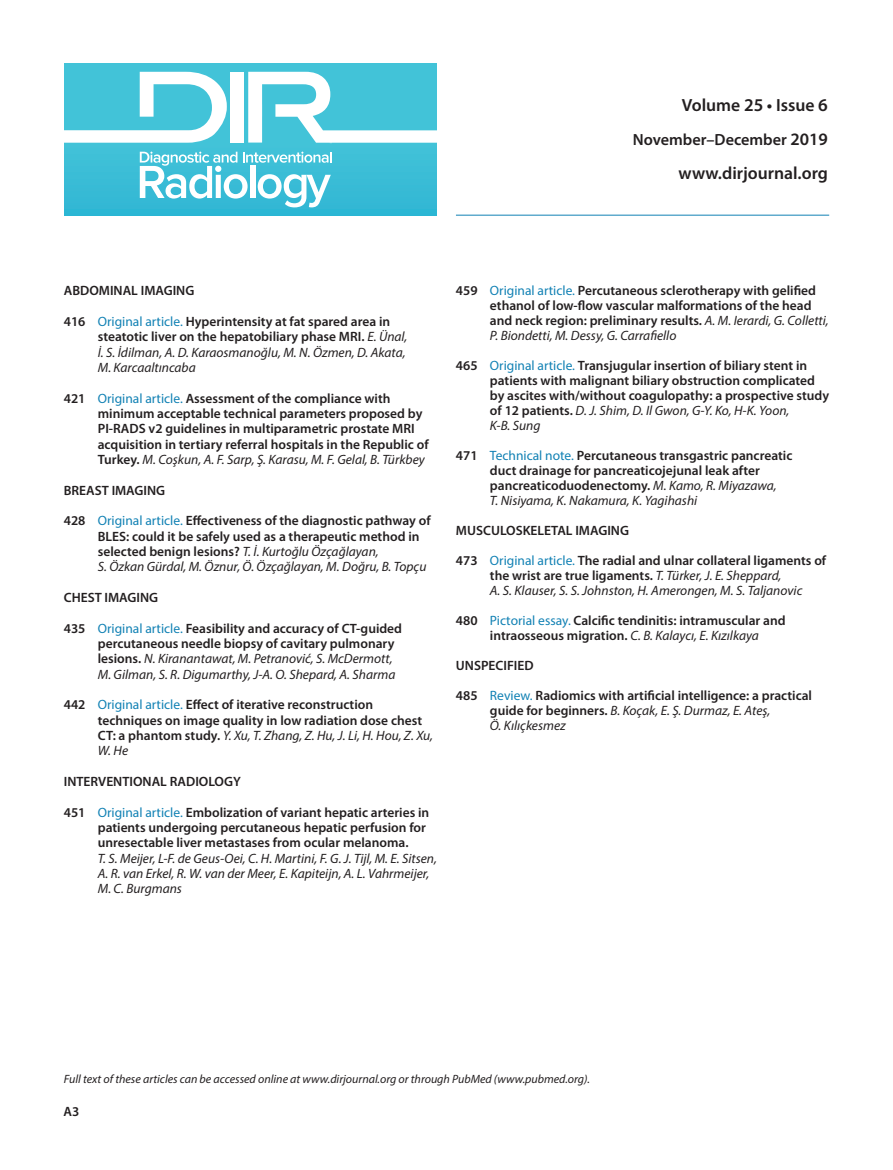
<style>
.page{position:relative;width:893px;height:1170px;background:#fff}
.page>*{position:absolute;margin:0;border:0;box-sizing:border-box;transform-origin:0 0}
.t1{font:600 17.7px "Myriad Pro";color:#231f20}
.t2{font:600 16.2px "Myriad Pro";color:#231f20}
.t3{font:600 13.5px/15.3px "Myriad Pro";color:#231f20}
.t4{font:italic 13.5px/15px "Myriad Pro";color:#231f20}
.t5{font:italic 12px "Myriad Pro";color:#231f20}
.s1{font-size:18px}
.s2{font-size:17.4px}
.s3{font-weight:400;color:#1181b4}
.s4{font-weight:400;font-style:italic}
.s5{font-weight:600;font-style:normal}
.s6{font-style:normal;color:#1181b4}
</style>
<div class="page">
<div style="left:65px;top:64px;width:371px;height:151px;background:linear-gradient(to bottom,#46c6d9,#36bad5)"></div>
<div style="left:230px;top:72px;width:14px;height:71px;background:#fff"></div>
<svg style="left:64px;top:72px;width:163px;height:71px"></svg>
<svg style="left:248px;top:72px;width:189px;height:71px"></svg>
<svg style="left:140px;top:152px;width:296px;height:63px"></svg>
<hr style="left:456px;top:215px;width:373px;height:1px;background:#1181b4">
<p class="t1" style="left:682px;top:94px;width:148px">Volume <span class="s1">25</span> • Issue <span class="s1">6</span></p>
<p class="t2" style="left:633px;top:129px;width:197px">November–December <span class="s2">2019</span></p>
<p class="t1" style="left:678px;top:162px;width:151px">www.dirjournal.org</p>
<p class="t3" style="left:64px;top:282px;width:132px">ABDOMINAL IMAGING</p>
<p class="t3" style="left:98px;top:313px;width:311px;text-indent:-34px">416 <span class="s3">Original article.</span> Hyperintensity at fat spared area in steatotic liver on the hepatobiliary phase MRI. <span class="s4">E. Ünal, İ. S. İdilman, A. D. Karaosmanoğlu, M. N. Özmen, D. Akata, M. Karcaaltıncaba</span></p>
<p class="t3" style="left:98px;top:390px;width:332px;text-indent:-34px">421 <span class="s3">Original article.</span> Assessment of the compliance with minimum acceptable technical parameters proposed by PI-RADS v2 guidelines in multiparametric prostate MRI acquisition in tertiary referral hospitals in the Republic of Turkey. <span class="s4">M. Coşkun, A. F. Sarp, Ş. Karasu, M. F. Gelal, B. Türkbey</span></p>
<p class="t3" style="left:64px;top:482px;width:103px">BREAST IMAGING</p>
<p class="t3" style="left:98px;top:512px;width:334px;text-indent:-34px">428 <span class="s3">Original article.</span> Effectiveness of the diagnostic pathway of BLES: could it be safely used as a therapeutic method in selected benign lesions? <span class="s4">T. İ. Kurtoğlu Özçağlayan,<br>S. Özkan Gürdal, M. Öznur, Ö. Özçağlayan, M. Doğru, B. Topçu</span></p>
<p class="t3" style="left:64px;top:589px;width:96px">CHEST IMAGING</p>
<p class="t3" style="left:98px;top:620px;width:306px;text-indent:-34px">435 <span class="s3">Original article.</span> Feasibility and accuracy of CT-guided percutaneous needle biopsy of cavitary pulmonary lesions. <span class="s4">N. Kiranantawat, M. Petranović, S. McDermott, M. Gilman, S. R. Digumarthy, J-A. O. Shepard, A. Sharma</span></p>
<p class="t3" style="left:98px;top:696px;width:337px;text-indent:-34px">442 <span class="s3">Original article.</span> Effect of iterative reconstruction techniques on image quality in low radiation dose chest CT: a phantom study. <span class="s4">Y. Xu, T. Zhang, Z. Hu, J. Li, H. Hou, Z. Xu, W. He</span></p>
<p class="t3" style="left:64px;top:773px;width:179px">INTERVENTIONAL RADIOLOGY</p>
<p class="t3" style="left:98px;top:804px;width:341px;text-indent:-34px">451 <span class="s3">Original article.</span> Embolization of variant hepatic arteries in patients undergoing percutaneous hepatic perfusion for unresectable liver metastases from ocular melanoma.<br><span class="s4">T. S. Meijer, L-F. de Geus-Oei, C. H. Martini, F. G. J. Tijl, M. E. Sitsen, A. R. van Erkel, R. W. van der Meer, E. Kapiteijn, A. L. Vahrmeijer, M. C. Burgmans</span></p>
<p class="t3" style="left:490px;top:283px;width:340px;text-indent:-34px">459 <span class="s3">Original article.</span> Percutaneous sclerotherapy with gelified ethanol of low-flow vascular malformations of the head and neck region: preliminary results. <span class="s4">A. M. Ierardi, G. Colletti, P. Biondetti, M. Dessy, G. Carrafiello</span></p>
<p class="t3" style="left:490px;top:358px;width:341px;text-indent:-34px">465 <span class="s3">Original article.</span> Transjugular insertion of biliary stent in patients with malignant biliary obstruction complicated by ascites with/without coagulopathy: a prospective study of 12 patients. <span class="s4">D. J. Shim, D. Il Gwon, G-Y. Ko, H-K. Yoon,<br>K-B. Sung</span></p>
<p class="t3" style="left:490px;top:448px;width:304px;text-indent:-34px">471 <span class="s3">Technical note.</span> Percutaneous transgastric pancreatic duct drainage for pancreaticojejunal leak after pancreaticoduodenectomy. <span class="s4">M. Kamo, R. Miyazawa,<br>T. Nisiyama, K. Nakamura, K. Yagihashi</span></p>
<p class="t3" style="left:456px;top:522px;width:175px">MUSCULOSKELETAL IMAGING</p>
<p class="t4" style="left:490px;top:553px;width:338px;text-indent:-34px"><span class="s5">473</span> <span class="s6">Original article.</span> <span class="s5">The radial and ulnar collateral ligaments of the wrist are true ligaments.</span> T. Türker, J. E. Sheppard,<br>A. S. Klauser, S. S. Johnston, H. Amerongen, M. S. Taljanovic</p>
<p class="t3" style="left:456px;top:613px;width:331px;text-align:center">480 <span class="s3">Pictorial essay.</span> Calcific tendinitis: intramuscular and intraosseous migration. <span class="s4">C. B. Kalaycı, E. Kızılkaya</span></p>
<p class="t3" style="left:456px;top:657px;width:79px">UNSPECIFIED</p>
<p class="t3" style="left:490px;top:688px;width:324px;text-indent:-34px">485 <span class="s3">Review.</span> Radiomics with artificial intelligence: a practical guide for beginners. <span class="s4">B. Koçak, E. Ş. Durmaz, E. Ateş,<br>Ö. Kılıçkesmez</span></p>
<p class="t5" style="left:64px;top:1071px;width:528px">Full text of these articles can be accessed online at www.dirjournal.org or through PubMed (www.pubmed.org).</p>
<p class="t3" style="left:64px;top:1103px;width:17px">A3</p>
</div>
